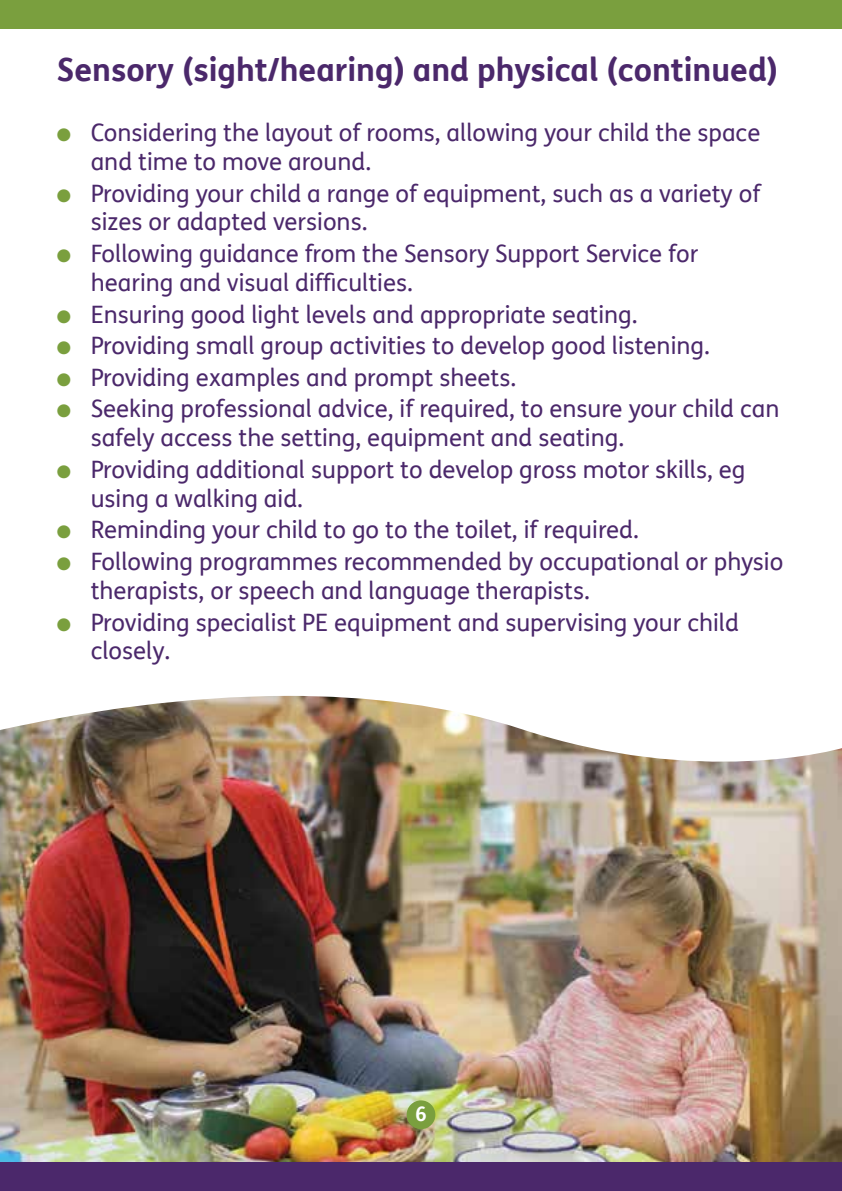
<style>
.page{position:relative;width:842px;height:1191px;background:#fff}
.page>*{position:absolute;margin:0;border:0;box-sizing:border-box;transform-origin:0 0}
.t1{font:700 32px "FS Me";color:#4b286b}
.t2{font:24px/28.8px "FS Me";color:#4b286b}
.t3{font:700 20px "FS Me";color:#fff}
.s1{color:#7a9f3e}
</style>
<div class="page">
<img style="left:0;top:696px;width:842px;height:466px">
<div style="left:0;top:0;width:842px;height:29px;background:#7a9f3e"></div>
<div style="left:0;top:1162px;width:842px;height:29px;background:#4b286b"></div>
<div style="left:407px;top:1100px;width:28px;height:29px;background:#7a9f3e;border-radius:50%"></div>
<h1 class="t1" style="left:57px;top:49px;width:723px">Sensory (sight/hearing) and physical (continued)</h1>
<p class="t2" style="left:91px;top:119px;width:671px;text-indent:-34px"><span class="s1">●</span> Considering the layout of rooms, allowing your child the space and time to move around.</p>
<p class="t2" style="left:91px;top:179px;width:671px;text-indent:-34px"><span class="s1">●</span> Providing your child a range of equipment, such as a variety of sizes or adapted versions.</p>
<p class="t2" style="left:91px;top:240px;width:609px;text-indent:-34px"><span class="s1">●</span> Following guidance from the Sensory Support Service for hearing and visual difficulties.</p>
<p class="t2" style="left:57px;top:300px;width:582px"><span class="s1">●</span> Ensuring good light levels and appropriate seating.</p>
<p class="t2" style="left:57px;top:332px;width:655px"><span class="s1">●</span> Providing small group activities to develop good listening.</p>
<p class="t2" style="left:57px;top:363px;width:461px"><span class="s1">●</span> Providing examples and prompt sheets.</p>
<p class="t2" style="left:91px;top:395px;width:690px;text-indent:-34px"><span class="s1">●</span> Seeking professional advice, if required, to ensure your child can safely access the setting, equipment and seating.</p>
<p class="t2" style="left:91px;top:455px;width:656px;text-indent:-34px"><span class="s1">●</span> Providing additional support to develop gross motor skills, eg using a walking aid.</p>
<p class="t2" style="left:57px;top:516px;width:584px"><span class="s1">●</span> Reminding your child to go to the toilet, if required.</p>
<p class="t2" style="left:91px;top:548px;width:694px;text-indent:-34px"><span class="s1">●</span> Following programmes recommended by occupational or physio therapists, or speech and language therapists.</p>
<p class="t2" style="left:91px;top:608px;width:650px;text-indent:-34px"><span class="s1">●</span> Providing specialist PE equipment and supervising your child closely.</p>
<p class="t3" style="left:415px;top:1101px;width:13px">6</p>
</div>
